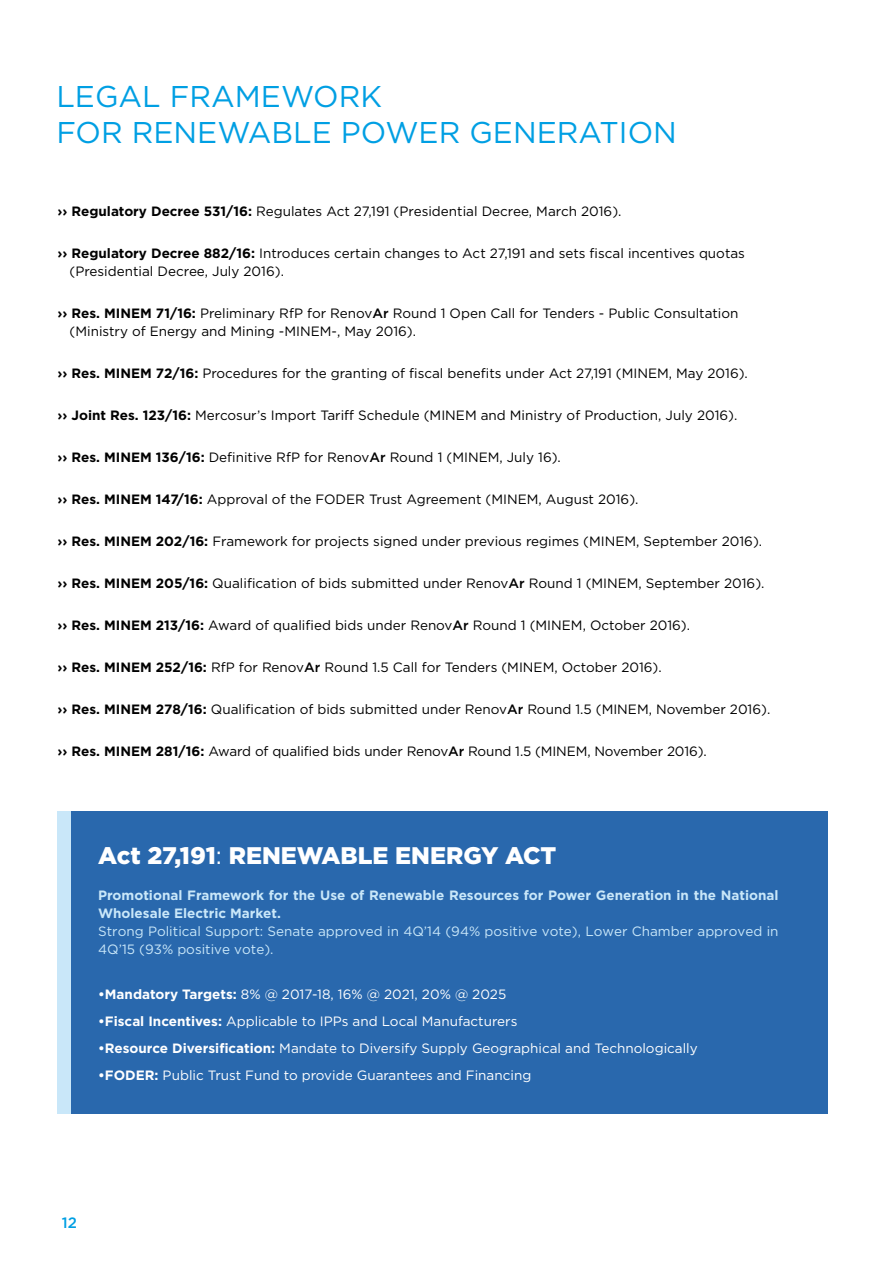
<style>
.page{position:relative;width:893px;height:1263px;background:#fff}
.page>*{position:absolute;margin:0;border:0;box-sizing:border-box;transform-origin:0 0}
.t1{font:30px/36px "Gotham";color:#009fe3}
.t2{font:900 24px "Gotham";color:#fff}
.t3{font:500 15px "Gotham";color:#009fe3}
.t4{font:13.5px/18px "Gotham";color:#000}
.t5{font:13.5px "Gotham";color:#fff}
.t6{font:13.5px/18px "Gotham";color:#c9e7f9}
.t7{font:700 13.5px/18px "Gotham";color:#c9e7f9}
.s1{font-family:"Gotham Rounded";font-weight:700}
.s2{font-weight:700}
.s3{font-weight:500}
.s4{font-weight:400}
</style>
<div class="page">
<div style="left:58px;top:811px;width:769px;height:303px;background:#2968ad"></div>
<div style="left:57px;top:811px;width:14px;height:303px;background:#c9e7f9"></div>
<h1 class="t1" style="left:56px;top:78px;width:622px">LEGAL FRAMEWORK<br>FOR RENEWABLE POWER GENERATION</h1>
<p class="t4" style="left:57px;top:202px;width:566px"><span class="s1">››</span> <span class="s2">Regulatory Decree 531/16:</span> Regulates Act 27,191 (Presidential Decree, March 2016).</p>
<p class="t4" style="left:70px;top:244px;width:677px;text-indent:-12px"><span class="s1">››</span> <span class="s2">Regulatory Decree 882/16:</span> Introduces certain changes to Act 27,191 and sets fiscal incentives quotas (Presidential Decree, July 2016).</p>
<p class="t4" style="left:70px;top:304px;width:670px;text-indent:-12px"><span class="s1">››</span> <span class="s2">Res. MINEM 71/16:</span> Preliminary RfP for Renov<span class="s3">Ar</span> Round 1 Open Call for Tenders - Public Consultation (Ministry of Energy and Mining -MINEM-, May 2016).</p>
<p class="t4" style="left:57px;top:364px;width:692px"><span class="s1">››</span> <span class="s2">Res. MINEM 72/16:</span> Procedures for the granting of fiscal benefits under Act 27,191 (MINEM, May 2016).</p>
<p class="t4" style="left:57px;top:406px;width:681px"><span class="s1">››</span> <span class="s2">Joint Res. 123/16:</span> Mercosur’s Import Tariff Schedule (MINEM and Ministry of Production, July 2016).</p>
<p class="t4" style="left:57px;top:448px;width:505px"><span class="s1">››</span> <span class="s2">Res. MINEM 136/16:</span> Definitive RfP for Renov<span class="s3">Ar</span> Round 1 (MINEM, July 16).</p>
<p class="t4" style="left:57px;top:490px;width:583px"><span class="s1">››</span> <span class="s2">Res. MINEM 147/16:</span> Approval of the FODER Trust Agreement (MINEM, August 2016).</p>
<p class="t4" style="left:57px;top:532px;width:706px"><span class="s1">››</span> <span class="s2">Res. MINEM 202/16:</span> Framework for projects signed under previous regimes (MINEM, September 2016).</p>
<p class="t4" style="left:57px;top:574px;width:709px"><span class="s1">››</span> <span class="s2">Res. MINEM 205/16:</span> Qualification of bids submitted under Renov<span class="s3">Ar</span> Round 1 (MINEM, September 2016).</p>
<p class="t4" style="left:57px;top:616px;width:634px"><span class="s1">››</span> <span class="s2">Res. MINEM 213/16:</span> Award of qualified bids under Renov<span class="s3">Ar</span> Round 1 (MINEM, October 2016).</p>
<p class="t4" style="left:57px;top:658px;width:606px"><span class="s1">››</span> <span class="s2">Res. MINEM 252/16:</span> RfP for Renov<span class="s3">Ar</span> Round 1.5 Call for Tenders (MINEM, October 2016).</p>
<p class="t4" style="left:57px;top:700px;width:714px"><span class="s1">››</span> <span class="s2">Res. MINEM 278/16:</span> Qualification of bids submitted under Renov<span class="s3">Ar</span> Round 1.5 (MINEM, November 2016).</p>
<p class="t4" style="left:57px;top:742px;width:651px"><span class="s1">››</span> <span class="s2">Res. MINEM 281/16:</span> Award of qualified bids under Renov<span class="s3">Ar</span> Round 1.5 (MINEM, November 2016).</p>
<h2 class="t2" style="left:98px;top:839px;width:460px">Act 27,191<span class="s4">:</span> RENEWABLE ENERGY ACT</h2>
<p class="t7" style="left:98px;top:886px;width:682px">Promotional Framework for the Use of Renewable Resources for Power Generation in the National<br>Wholesale Electric Market.</p>
<p class="t6" style="left:98px;top:921px;width:682px">Strong Political Support: Senate approved in 4Q’14 (94% positive vote), Lower Chamber approved in<br>4Q’15 (93% positive vote).</p>
<p class="t5" style="left:98px;top:985px;width:410px"><span class="s2">•Mandatory Targets:</span> 8% @ 2017-18, 16% @ 2021, 20% @ 2025</p>
<p class="t5" style="left:98px;top:1012px;width:421px"><span class="s2">•Fiscal Incentives:</span> Applicable to IPPs and Local Manufacturers</p>
<p class="t5" style="left:98px;top:1039px;width:601px"><span class="s2">•Resource Diversification:</span> Mandate to Diversify Supply Geographical and Technologically</p>
<p class="t5" style="left:98px;top:1066px;width:435px"><span class="s2">•FODER:</span> Public Trust Fund to provide Guarantees and Financing</p>
<p class="t3" style="left:62px;top:1213px;width:17px">12</p>
</div>
